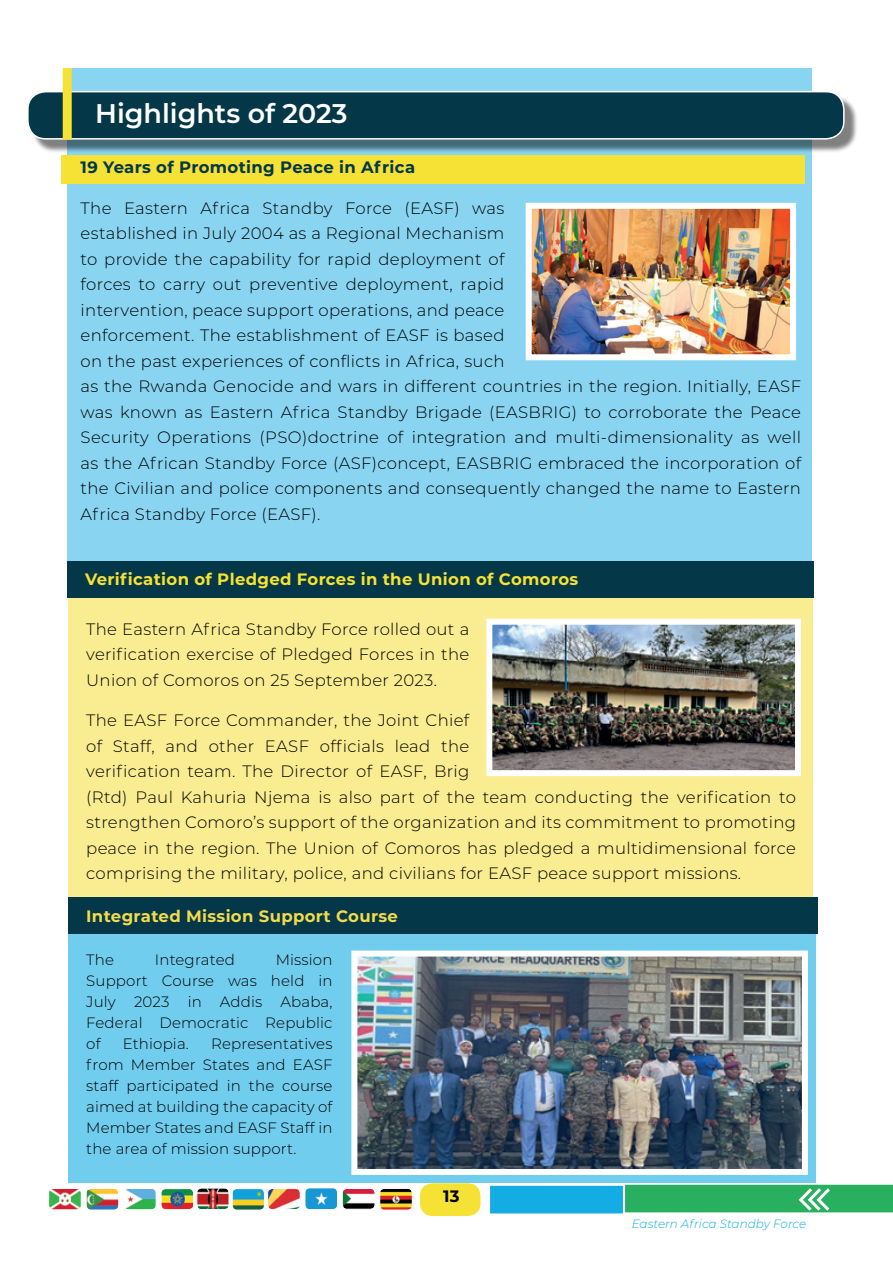
<style>
.page{position:relative;width:893px;height:1263px;background:#fff}
.page>*{position:absolute;margin:0;border:0;box-sizing:border-box;transform-origin:0 0}
.t1{font:600 27px "Montserrat";color:#fff}
.t2{font:300 16.5px/25.5px "Montserrat";letter-spacing:.02em;color:#000}
.t3{font:700 16.5px "Montserrat";letter-spacing:.02em;color:#f6e234}
.t4{font:700 16.5px "Montserrat";letter-spacing:.02em;color:#043748}
.t5{font:700 16.5px "Montserrat";letter-spacing:.02em;color:#f2db4c}
.t6{font:700 16.5px "Montserrat";color:#000}
.t7{font:300 15px/21px "Montserrat";letter-spacing:.01em;color:#000;text-align:justify}
.t8{font:italic 300 12px "Montserrat";letter-spacing:-.005em;color:#13ace3}
</style>
<div class="page">
<div style="left:420px;top:1183px;width:60px;height:33px;background:#f6e234;border-radius:13px"></div>
<svg style="left:490px;top:1185px;width:403px;height:29px;background:#32b495"></svg>
<img style="left:382px;top:1190px;width:29px;height:20px">
<div style="left:380px;top:1188px;width:32px;height:22px;border:1px solid #fff;border-radius:5px"></div>
<img style="left:344px;top:1190px;width:30px;height:19px">
<div style="left:342px;top:1188px;width:33px;height:21px;border:1px solid #fff;border-radius:5px"></div>
<img style="left:307px;top:1190px;width:29px;height:18px">
<div style="left:305px;top:1188px;width:33px;height:22px;border:1px solid #fff;border-radius:5px"></div>
<img style="left:269px;top:1190px;width:29px;height:18px">
<div style="left:267px;top:1188px;width:33px;height:22px;border:1px solid #fff;border-radius:5px"></div>
<img style="left:234px;top:1190px;width:29px;height:18px">
<div style="left:232px;top:1188px;width:33px;height:22px;border:1px solid #fff;border-radius:5px"></div>
<img style="left:199px;top:1190px;width:28px;height:18px">
<div style="left:197px;top:1188px;width:32px;height:22px;border:1px solid #fff;border-radius:5px"></div>
<img style="left:163px;top:1190px;width:29px;height:18px">
<div style="left:161px;top:1188px;width:33px;height:22px;border:1px solid #fff;border-radius:5px"></div>
<img style="left:126px;top:1190px;width:28px;height:18px">
<div style="left:123px;top:1188px;width:33px;height:22px;border:1px solid #fff;border-radius:5px"></div>
<img style="left:88px;top:1190px;width:29px;height:18px">
<div style="left:86px;top:1188px;width:33px;height:22px;border:1px solid #fff;border-radius:5px"></div>
<img style="left:50px;top:1190px;width:29px;height:18px">
<div style="left:48px;top:1188px;width:33px;height:22px;border:1px solid #fff;border-radius:5px"></div>
<div style="left:67px;top:68px;width:745px;height:496px;background:#89d5f1"></div>
<div style="left:31px;top:95px;width:827px;height:58px;background:#000;opacity:.5"></div>
<div style="left:28px;top:92px;width:816px;height:47px;background:#043748;border-radius:18px"></div>
<div style="left:27px;top:91px;width:818px;height:49px;border:2px solid #fff;border-radius:18px"></div>
<div style="left:63px;top:68px;width:9px;height:72px;background:#f6e234"></div>
<div style="left:62px;top:155px;width:743px;height:28px;background:#f6e234"></div>
<div style="left:68px;top:561px;width:745px;height:336px;background:#f9ec91"></div>
<div style="left:67px;top:561px;width:746px;height:37px;background:#043748"></div>
<img style="left:493px;top:626px;width:301px;height:143px">
<div style="left:486px;top:619px;width:315px;height:157px;border:6px solid #fff"></div>
<div style="left:68px;top:897px;width:748px;height:286px;background:#71cdee"></div>
<div style="left:68px;top:897px;width:750px;height:37px;background:#043748"></div>
<img style="left:358px;top:957px;width:443px;height:211px">
<div style="left:351px;top:950px;width:457px;height:225px;border:6px solid #fff"></div>
<img style="left:533px;top:210px;width:256px;height:143px">
<div style="left:526px;top:203px;width:270px;height:157px;border:6px solid #fff"></div>
<h1 class="t1" style="left:95px;top:94px;width:254px">Highlights of 2023</h1>
<p class="t4" style="left:81px;top:156px;width:336px">19 Years of Promoting Peace in Africa</p>
<p class="t2" style="left:81px;top:195px;width:722px">The Eastern Africa Standby Force (EASF) was<br>established in July 2004 as a Regional Mechanism<br>to provide the capability for rapid deployment of<br>forces to carry out preventive deployment, rapid<br>intervention, peace support operations, and peace<br>enforcement. The establishment of EASF is based<br>on the past experiences of conflicts in Africa, such<br>as the Rwanda Genocide and wars in different countries in the region. Initially, EASF was known as Eastern Africa Standby Brigade (EASBRIG) to corroborate the Peace Security Operations (PSO)doctrine of integration and multi-dimensionality as well as the African Standby Force (ASF)concept, EASBRIG embraced the incorporation of the Civilian and police components and consequently changed the name to Eastern Africa Standby Force (EASF).</p>
<p class="t3" style="left:85px;top:567px;width:495px">Verification of Pledged Forces in the Union of Comoros</p>
<p class="t2" style="left:86px;top:615px;width:385px;text-align:justify">The Eastern Africa Standby Force rolled out a verification exercise of Pledged Forces in the Union of Comoros on 25 September 2023.</p>
<p class="t2" style="left:86px;top:707px;width:711px">The EASF Force Commander, the Joint Chief<br>of Staff, and other EASF officials lead the<br>verification team. The Director of EASF, Brig<br>(Rtd) Paul Kahuria Njema is also part of the team conducting the verification to strengthen Comoro’s support of the organization and its commitment to promoting peace in the region. The Union of Comoros has pledged a multidimensional force comprising the military, police, and civilians for EASF peace support missions.</p>
<p class="t5" style="left:86px;top:904px;width:313px">Integrated Mission Support Course</p>
<p class="t7" style="left:86px;top:949px;width:29px">The</p>
<p class="t7" style="left:155px;top:949px;width:82px">Integrated</p>
<p class="t7" style="left:86px;top:949px;width:248px;text-indent:189px">Mission Support Course was held in July 2023 in Addis Ababa, Federal Democratic Republic of</p>
<p class="t7" style="left:123px;top:1033px;width:68px">Ethiopia.</p>
<p class="t7" style="left:86px;top:1033px;width:248px;text-indent:125px">Representatives from Member States and EASF staff participated in the course aimed at building the capacity of Member States and EASF Staff in the area of mission support.</p>
<p class="t6" style="left:443px;top:1184px;width:18px">13</p>
<p class="t8" style="left:632px;top:1215px;width:176px">Eastern Africa Standby Force</p>
</div>
